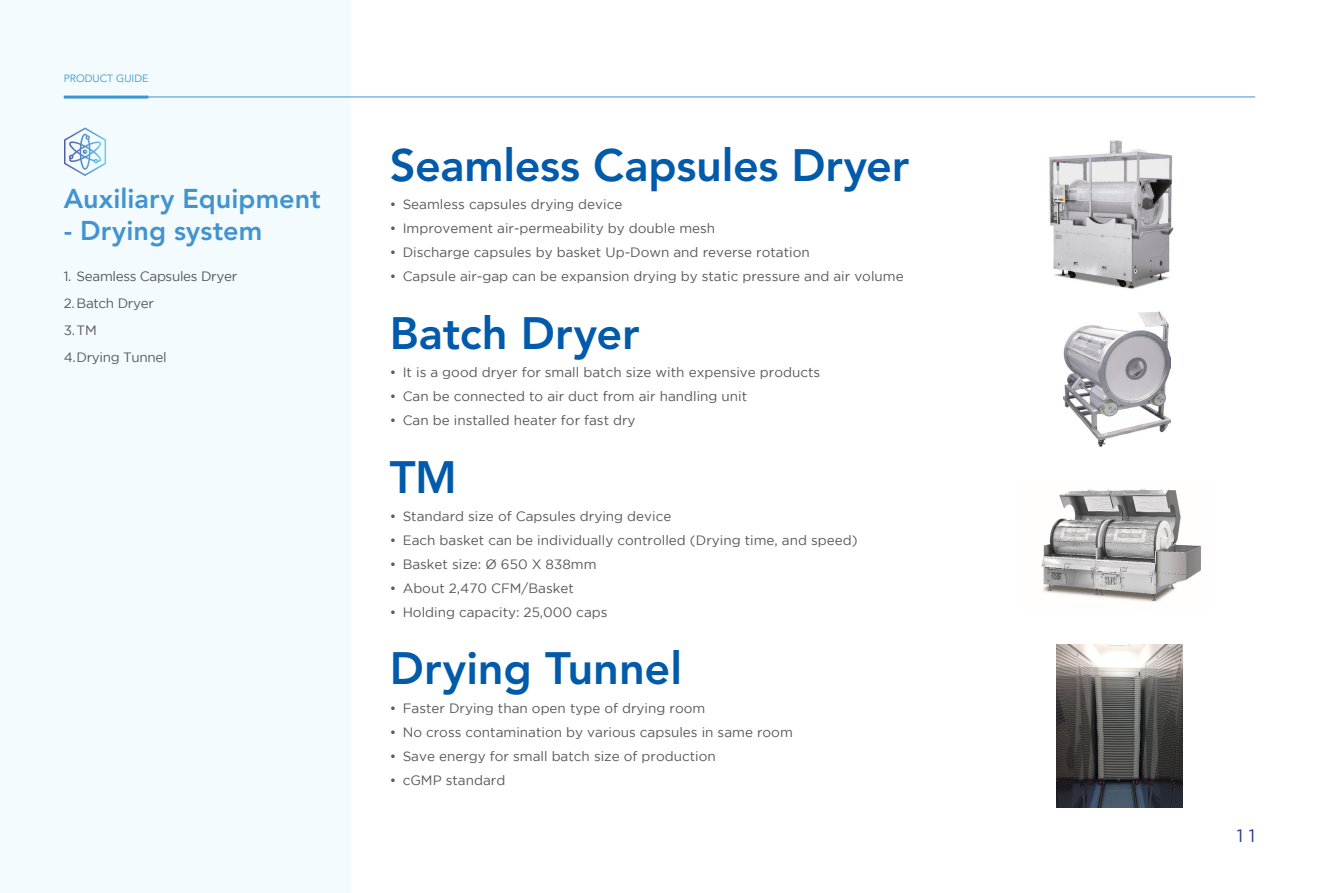
<style>
.page{position:relative;width:1319px;height:893px;background:#fff}
.page>*{position:absolute;margin:0;border:0;box-sizing:border-box;transform-origin:0 0}
.t1{font:800 45px "Avenir LT Std";letter-spacing:-.005em;color:#015aaa}
.t2{font:800 27px "Avenir LT Std";color:#4194d0}
.t3{font:18px "Gotham";color:#253f8e}
.t4{font:13.5px "Gotham";color:#57585a}
.t5{font:13.5px "Gotham";letter-spacing:-.025em;color:#57585a}
.t6{font:10.5px "Avenir LT Std";color:#4194d0}
</style>
<div class="page">
<hr style="left:64px;top:97px;width:1190px;height:1px;background:#4194d0">
<div style="left:0;top:0;width:350px;height:893px;background:#f3fbfe"></div>
<img style="left:1049px;top:140px;width:125px;height:149px">
<img style="left:1063px;top:311px;width:107px;height:136px">
<img style="left:1041px;top:489px;width:161px;height:113px">
<img style="left:1056px;top:644px;width:126px;height:164px">
<p class="t6" style="left:64px;top:73px;width:86px">PRODUCT GUIDE</p>
<p class="t2" style="left:64px;top:182px;width:258px">Auxiliary Equipment</p>
<p class="t2" style="left:64px;top:215px;width:200px">- Drying system</p>
<p class="t5" style="left:64px;top:268px;width:175px">1. Seamless Capsules Dryer</p>
<p class="t5" style="left:64px;top:295px;width:91px">2.Batch Dryer</p>
<p class="t4" style="left:64px;top:322px;width:34px">3.TM</p>
<p class="t5" style="left:64px;top:349px;width:104px">4.Drying Tunnel</p>
<p class="t1" style="left:390px;top:138px;width:521px">Seamless Capsules Dryer</p>
<p class="t4" style="left:390px;top:197px;width:234px">• Seamless capsules drying device</p>
<p class="t4" style="left:390px;top:221px;width:327px">• Improvement air-permeability by double mesh</p>
<p class="t4" style="left:390px;top:245px;width:421px">• Discharge capsules by basket Up-Down and reverse rotation</p>
<p class="t4" style="left:390px;top:269px;width:515px">• Capsule air-gap can be expansion drying by static pressure and air volume</p>
<p class="t1" style="left:390px;top:307px;width:251px">Batch Dryer</p>
<p class="t4" style="left:390px;top:365px;width:432px">• It is a good dryer for small batch size with expensive products</p>
<p class="t4" style="left:390px;top:389px;width:359px">• Can be connected to air duct from air handling unit</p>
<p class="t4" style="left:390px;top:413px;width:247px">• Can be installed heater for fast dry</p>
<p class="t1" style="left:390px;top:450px;width:69px">TM</p>
<p class="t4" style="left:390px;top:508px;width:283px">• Standard size of Capsules drying device</p>
<p class="t4" style="left:390px;top:532px;width:469px">• Each basket can be individually controlled (Drying time, and speed)</p>
<p class="t4" style="left:390px;top:556px;width:208px">• Basket size: Ø 650 X 838mm</p>
<p class="t4" style="left:390px;top:580px;width:185px">• About 2,470 CFM/Basket</p>
<p class="t4" style="left:390px;top:604px;width:219px">• Holding capacity: 25,000 caps</p>
<p class="t1" style="left:390px;top:641px;width:293px">Drying Tunnel</p>
<p class="t4" style="left:390px;top:700px;width:317px">• Faster Drying than open type of drying room</p>
<p class="t4" style="left:390px;top:724px;width:404px">• No cross contamination by various capsules in same room</p>
<p class="t4" style="left:390px;top:748px;width:327px">• Save energy for small batch size of production</p>
<p class="t4" style="left:390px;top:772px;width:117px">• cGMP standard</p>
<p class="t3" style="left:1236px;top:826px;width:20px">1 1</p>
</div>
